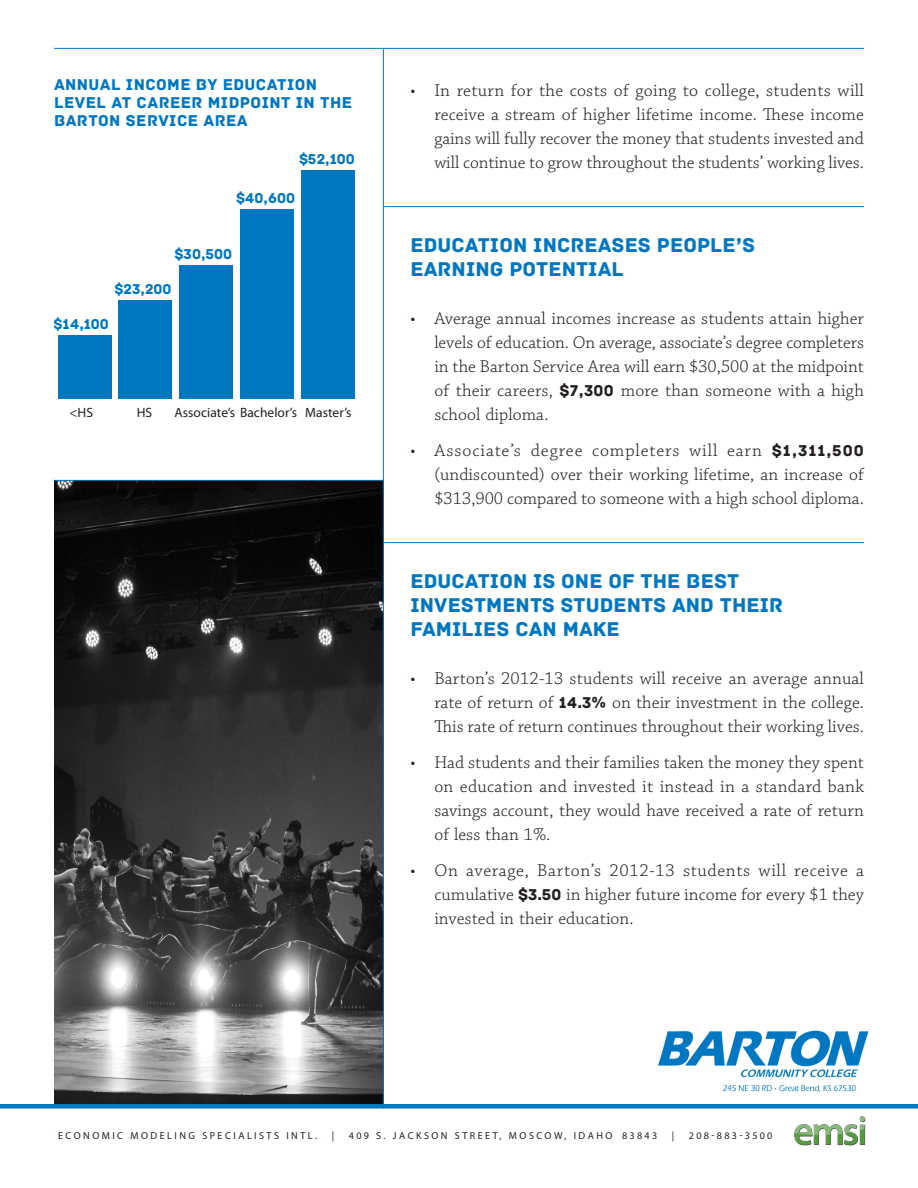
<style>
.page{position:relative;width:918px;height:1188px;background:#fff}
.page>*{position:absolute;margin:0;border:0;box-sizing:border-box;transform-origin:0 0}
.t1{font:525px "Chartwell Bars Vertical";color:#0177c1;scale:1.33 1}
.Heading_2{font:21px/24px "Archive";letter-spacing:.005em;color:#0177c1}
.t2{font:300 18px/24px "Chaparral Pro";color:#231f20;text-align:justify}
.Table_Title_no_line{font:16.5px/18px "Archive";letter-spacing:.025em;color:#0177c1}
.side_text{font:15px "Archive";letter-spacing:.005em;color:#0177c1}
.side_text-2{font:13.5px "Myriad Pro";letter-spacing:.005em;color:#231f20}
.Bottom_Blurb{font:10.2px "Myriad Pro";letter-spacing:.245em;color:#231f20}
.Bottom_Blurb-2{font:10.2px "Myriad Pro";letter-spacing:.225em;color:#231f20}
.s1{font-family:"Archive";font-weight:400;font-size:16.5px}
</style>
<div class="page">
<img style="left:54px;top:481px;width:329px;height:623px">
<hr style="left:383px;top:206px;width:481px;height:1px;background:#0177c1">
<hr style="left:383px;top:542px;width:481px;height:1px;background:#0177c1">
<hr style="left:54px;top:48px;width:810px;height:1px;background:#0177c1">
<hr style="left:54px;top:480px;width:329px;height:1px;background:#0177c1">
<img style="left:794px;top:1116px;width:72px;height:30px">
<hr style="left:0;top:1104px;width:918px;height:4px;background:#0177c1">
<hr style="left:383px;top:49px;width:1px;height:1059px;background:#0177c1">
<img style="left:658px;top:1030px;width:211px;height:62px">
<p class="Table_Title_no_line" style="left:54px;top:76px;width:300px">ANNUAL INCOME BY EDUCATION<br>LEVEL AT CAREER MIDPOINT IN THE<br>BARTON SERVICE AREA</p>
<p class="side_text" style="left:299px;top:150px;width:57px">$52,100</p>
<p class="t1" style="left:22px;top:-104px;width:279px">16+25+34+48+58</p>
<p class="side_text-2" style="left:69px;top:404px;width:25px">&lt;HS</p>
<p class="side_text-2" style="left:137px;top:404px;width:17px">HS</p>
<p class="side_text" style="left:236px;top:189px;width:61px">$40,600</p>
<p class="side_text" style="left:174px;top:245px;width:59px">$30,500</p>
<p class="side_text" style="left:114px;top:280px;width:59px">$23,200</p>
<p class="side_text" style="left:53px;top:315px;width:57px">$14,100</p>
<p class="side_text-2" style="left:175px;top:404px;width:124px">Associate’s Bachelor’s</p>
<p class="side_text-2" style="left:305px;top:404px;width:48px">Master’s</p>
<p class="t2" style="left:434px;top:79px;width:431px;text-indent:-24px">• In return for the costs of going to college, students will receive a stream of higher lifetime income. These income gains will fully recover the money that students invested and will continue to grow throughout the students’ working lives.</p>
<p class="Heading_2" style="left:410px;top:233px;width:346px">EDUCATION INCREASES PEOPLE’S<br>EARNING POTENTIAL</p>
<p class="t2" style="left:434px;top:307px;width:431px;text-indent:-24px">• Average annual incomes increase as students attain higher levels of education. On average, associate’s degree completers in the Barton Service Area will earn $30,500 at the midpoint of their careers, <span class="s1">$7,300</span> more than someone with a high school diploma.</p>
<p class="t2" style="left:434px;top:439px;width:431px;text-indent:-24px">• Associate’s degree completers will earn <span class="s1">$1,311,500 </span>(undiscounted) over their working lifetime, an increase of $313,900 compared to someone with a high school diploma.</p>
<p class="Heading_2" style="left:410px;top:569px;width:374px">EDUCATION IS ONE OF THE BEST<br>INVESTMENTS STUDENTS AND THEIR<br>FAMILIES CAN MAKE</p>
<p class="t2" style="left:434px;top:667px;width:431px;text-indent:-24px">• Barton’s 2012-13 students will receive an average annual rate of return of <span class="s1">14.3%</span> on their investment in the college.<br>This rate of return continues throughout their working lives.</p>
<p class="t2" style="left:434px;top:751px;width:431px;text-indent:-24px">• Had students and their families taken the money they spent on education and invested it instead in a standard bank savings account, they would have received a rate of return of less than 1%.</p>
<p class="t2" style="left:434px;top:859px;width:431px;text-indent:-24px">• On average, Barton’s 2012-13 students will receive a cumulative <span class="s1">$3.50</span> in higher future income for every $1 they invested in their education.</p>
<p class="Bottom_Blurb" style="left:58px;top:1129px;width:260px">ECONOMIC MODELING SPECIALISTS INTL.</p>
<p class="Bottom_Blurb" style="left:332px;top:1129px;width:4px">|</p>
<p class="Bottom_Blurb" style="left:349px;top:1129px;width:310px">409 S. JACKSON STREET, MOSCOW, IDAHO 83843</p>
<p class="Bottom_Blurb" style="left:672px;top:1129px;width:4px">|</p>
<p class="Bottom_Blurb-2" style="left:689px;top:1129px;width:85px">208-883-3500</p>
</div>
